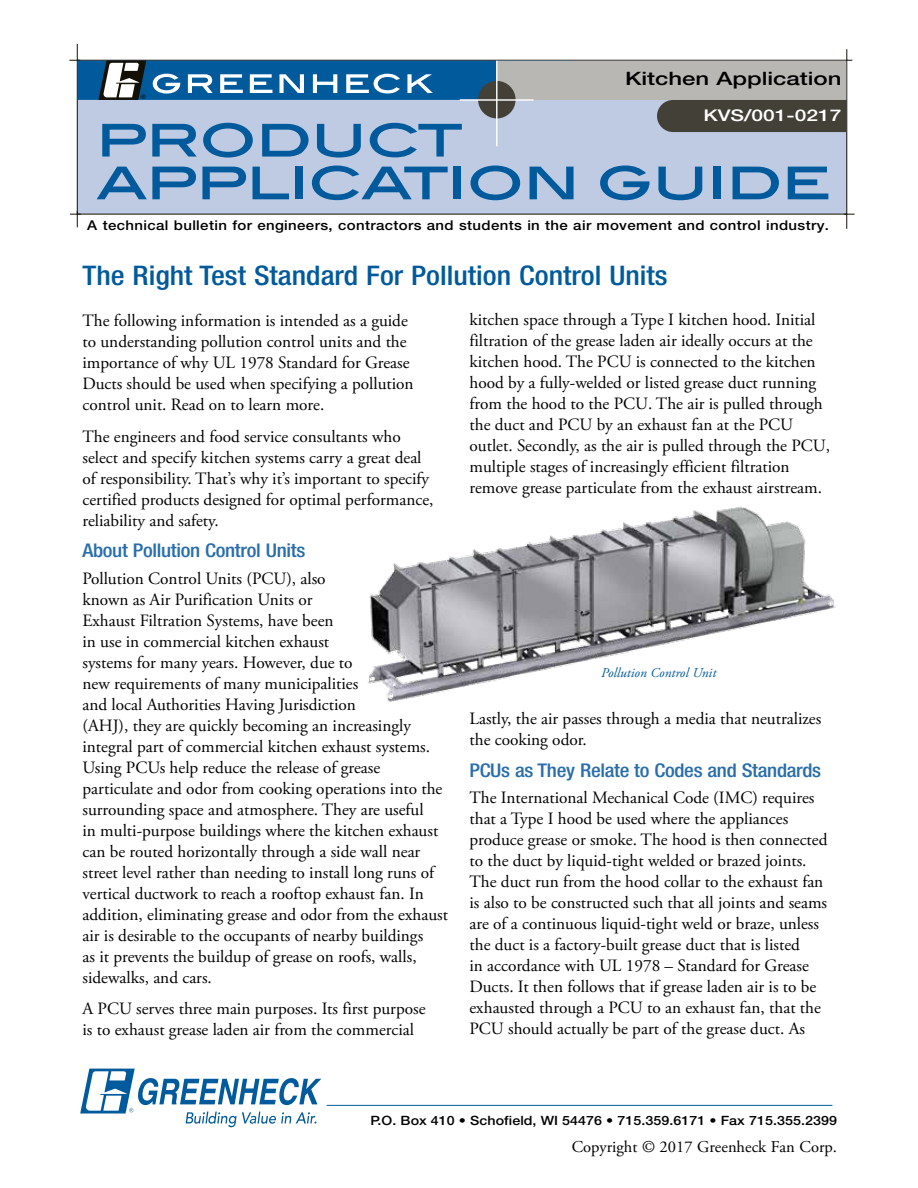
<style>
.page{position:relative;width:918px;height:1188px;background:#fff}
.page>*{position:absolute;margin:0;border:0;box-sizing:border-box;transform-origin:0 0}
.t1{font:500 condensed 27px "Helvetica Neue LT Std";color:#005a9c;scale:1.11 1}
.t2{font:500 condensed 18.9px "Helvetica Neue LT Std";letter-spacing:-.015em;color:#296eab;scale:1.11 1}
.t3{font:500 18.45px "Helvetica Neue LT Std";color:#000;scale:1.3 1}
.t4{font:17.25px/21px "Adobe Garamond Pro";color:#000}
.t5{font:16.5px "Adobe Garamond Pro";color:#000}
.t6{font:500 16.2px "Helvetica Neue LT Std";color:#fff;scale:1.3 1}
.t7{font:500 13.5px "Helvetica Neue LT Std";letter-spacing:.025em;color:#000;scale:1.11 1}
.t8{font:italic 13.5px "Adobe Garamond Pro";color:#005a9c}
.t9{font:500 12.9px "Helvetica Neue LT Std";letter-spacing:.005em;color:#000;scale:1.11 1}
.t10{font:6.45px "Helvetica Neue LT Std";color:#141006}
</style>
<div class="page">
<div style="left:77px;top:60px;width:770px;height:154px;background:#bfcbe3"></div>
<svg style="left:69px;top:44px;width:11px;height:17px"></svg>
<svg style="left:844px;top:214px;width:11px;height:15px"></svg>
<svg style="left:846px;top:49px;width:6px;height:12px"></svg>
<svg style="left:70px;top:211px;width:11px;height:16px"></svg>
<div style="left:78px;top:61px;width:493px;height:39px;background:#005a9c"></div>
<svg style="left:153px;top:74px;width:27px;height:20px"></svg>
<svg style="left:188px;top:74px;width:25px;height:19px"></svg>
<svg style="left:220px;top:74px;width:23px;height:19px"></svg>
<svg style="left:250px;top:74px;width:22px;height:19px"></svg>
<svg style="left:279px;top:74px;width:25px;height:19px"></svg>
<svg style="left:313px;top:74px;width:24px;height:19px"></svg>
<svg style="left:346px;top:74px;width:54px;height:20px"></svg>
<svg style="left:407px;top:74px;width:26px;height:19px"></svg>
<div style="left:496px;top:61px;width:350px;height:39px;background:#b9b7b4"></div>
<div style="left:478px;top:81px;width:38px;height:37px;background:#434038;border-radius:50%"></div>
<hr style="left:496px;top:61px;width:2px;height:85px;background:#fff">
<hr style="left:460px;top:99px;width:74px;height:2px;background:#fff">
<svg style="left:98px;top:60px;width:48px;height:40px;background:#738188"></svg>
<svg style="left:102px;top:124px;width:44px;height:33px"></svg>
<svg style="left:152px;top:124px;width:45px;height:33px"></svg>
<svg style="left:203px;top:123px;width:50px;height:35px"></svg>
<svg style="left:262px;top:124px;width:47px;height:33px"></svg>
<svg style="left:317px;top:124px;width:44px;height:34px"></svg>
<svg style="left:370px;top:123px;width:92px;height:34px"></svg>
<svg style="left:97px;top:167px;width:99px;height:32px"></svg>
<svg style="left:202px;top:167px;width:44px;height:32px"></svg>
<svg style="left:253px;top:167px;width:36px;height:32px"></svg>
<div style="left:295px;top:167px;width:8px;height:32px;background:#005a9c"></div>
<svg style="left:312px;top:166px;width:136px;height:34px"></svg>
<div style="left:454px;top:167px;width:7px;height:32px;background:#005a9c"></div>
<svg style="left:471px;top:165px;width:49px;height:35px"></svg>
<svg style="left:530px;top:167px;width:44px;height:32px"></svg>
<svg style="left:600px;top:165px;width:49px;height:35px"></svg>
<svg style="left:658px;top:167px;width:44px;height:33px"></svg>
<div style="left:714px;top:167px;width:7px;height:32px;background:#005a9c"></div>
<svg style="left:733px;top:167px;width:46px;height:32px"></svg>
<svg style="left:788px;top:167px;width:40px;height:32px"></svg>
<div style="left:657px;top:100px;width:189px;height:32px;background:#434038"></div>
<hr style="left:327px;top:1105px;width:505px;height:1px;background:#005a9c">
<svg style="left:80px;top:1069px;width:241px;height:58px"></svg>
<img style="left:368px;top:507px;width:467px;height:195px">
<p class="t10" style="left:141px;top:93px;width:7px">®</p>
<p class="t3" style="left:625px;top:67px;width:168px">Kitchen Application</p>
<p class="t6" style="left:703px;top:105px;width:108px">KVS/001-0217</p>
<p class="t7" style="left:87px;top:217px;width:670px">A technical bulletin for engineers, contractors and students in the air movement and control industry.</p>
<h1 class="t1" style="left:82px;top:259px;width:529px">The Right Test Standard For Pollution Control Units</h1>
<p class="t4" style="left:82px;top:310px;width:333px">The following information is intended as a guide to understanding pollution control units and the importance of why UL 1978 Standard for Grease Ducts should be used when specifying a pollution control unit. Read on to learn more.</p>
<p class="t4" style="left:82px;top:426px;width:353px">The engineers and food service consultants who select and specify kitchen systems carry a great deal of responsibility. That’s why it’s important to specify certified products designed for optimal performance, reliability and safety.</p>
<p class="t2" style="left:82px;top:539px;width:202px">About Pollution Control Units</p>
<p class="t4" style="left:82px;top:568px;width:367px">Pollution Control Units (PCU), also<br>known as Air Purification Units or<br>Exhaust Filtration Systems, have been<br>in use in commercial kitchen exhaust<br>systems for many years. However, due to<br>new requirements of many municipalities<br>and local Authorities Having Jurisdiction<br>(AHJ), they are quickly becoming an increasingly integral part of commercial kitchen exhaust systems.<br>Using PCUs help reduce the release of grease particulate and odor from cooking operations into the surrounding space and atmosphere. They are useful<br>in multi-purpose buildings where the kitchen exhaust can be routed horizontally through a side wall near street level rather than needing to install long runs of vertical ductwork to reach a rooftop exhaust fan. In addition, eliminating grease and odor from the exhaust air is desirable to the occupants of nearby buildings<br>as it prevents the buildup of grease on roofs, walls, sidewalks, and cars.</p>
<p class="t4" style="left:82px;top:999px;width:345px">A PCU serves three main purposes. Its first purpose is to exhaust grease laden air from the commercial</p>
<p class="t4" style="left:470px;top:310px;width:362px">kitchen space through a Type I kitchen hood. Initial filtration of the grease laden air ideally occurs at the kitchen hood. The PCU is connected to the kitchen hood by a fully-welded or listed grease duct running from the hood to the PCU. The air is pulled through the duct and PCU by an exhaust fan at the PCU outlet. Secondly, as the air is pulled through the PCU, multiple stages of increasingly efficient filtration remove grease particulate from the exhaust airstream.</p>
<p class="t8" style="left:601px;top:665px;width:116px">Pollution Control Unit</p>
<p class="t4" style="left:470px;top:709px;width:353px">Lastly, the air passes through a media that neutralizes the cooking odor.</p>
<p class="t2" style="left:470px;top:759px;width:318px">PCUs as They Relate to Codes and Standards</p>
<p class="t4" style="left:470px;top:788px;width:360px">The International Mechanical Code (IMC) requires that a Type I hood be used where the appliances produce grease or smoke. The hood is then connected to the duct by liquid-tight welded or brazed joints.<br>The duct run from the hood collar to the exhaust fan is also to be constructed such that all joints and seams are of a continuous liquid-tight weld or braze, unless the duct is a factory-built grease duct that is listed<br>in accordance with UL 1978 – Standard for Grease Ducts. It then follows that if grease laden air is to be exhausted through a PCU to an exhaust fan, that the PCU should actually be part of the grease duct. As</p>
<p class="t9" style="left:370px;top:1112px;width:422px">P.O. Box 410 • Schofield, WI 54476 • 715.359.6171 • Fax 715.355.2399</p>
<p class="t5" style="left:572px;top:1137px;width:267px">Copyright © 2017 Greenheck Fan Corp.</p>
</div>
